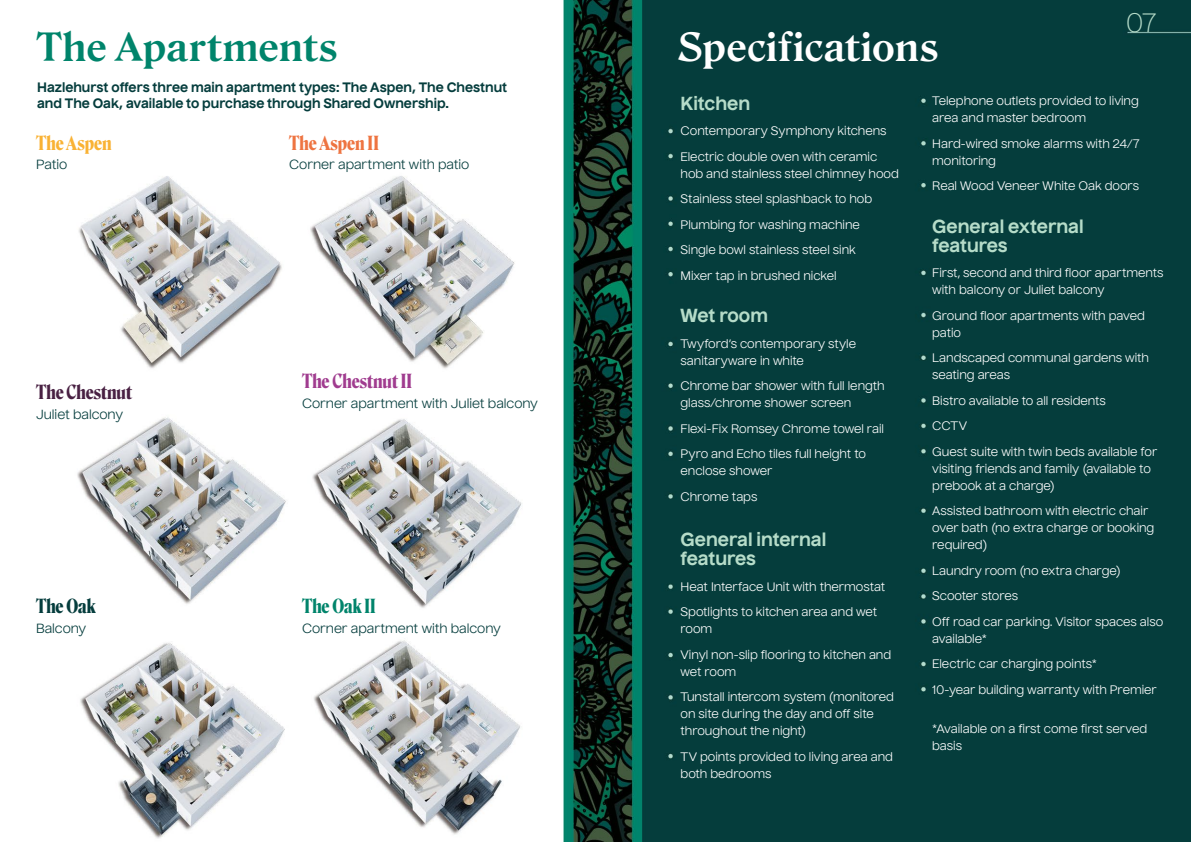
<style>
.page{position:relative;width:1191px;height:842px;background:#fff}
.page>*{position:absolute;margin:0;border:0;box-sizing:border-box;transform-origin:0 0}
.t1{font:700 38px "Roslindale Text";letter-spacing:-.015em;color:#fff}
.t2{font:700 38px "Roslindale Text";letter-spacing:-.01em;color:#00846b}
.t3{font:300 26px "Nuckle";color:#b6dcc9}
.t4{font:19px "Roslindale Variable Display";color:#a03c8f}
.t5{font:19px "Roslindale Variable Display";color:#492143}
.t6{font:19px "Roslindale Variable Display";color:#ee7441}
.t7{font:19px "Roslindale Variable Display";color:#f9b234}
.t8{font:19px "Roslindale Variable Display";letter-spacing:.005em;color:#00846b}
.t9{font:19px "Roslindale Variable Display";color:#053d3d}
.t10{font:700 18px/19px "Nuckle";letter-spacing:-.005em;color:#b6dcc9}
.t11{font:700 13px/16px "Nuckle";color:#053d3d}
.t12{font:13px "Nuckle";letter-spacing:-.005em;color:#053d3d}
.t13{font:12px/25.5px "Nuckle";letter-spacing:-.005em;color:#fff}
</style>
<div class="page">
<img style="left:77px;top:0;width:1114px;height:842px">
<h1 class="t2" style="left:36px;top:16px;width:304px">The Apartments</h1>
<p class="t11" style="left:37px;top:79px;width:472px">Hazlehurst offers three main apartment types: The Aspen, The Chestnut and The Oak, available to purchase through Shared Ownership.</p>
<h3 class="t7" style="left:36px;top:127px;width:77px">The Aspen</h3>
<p class="t12" style="left:36px;top:157px;width:33px">Patio</p>
<h3 class="t5" style="left:36px;top:377px;width:97px">The Chestnut</h3>
<p class="t12" style="left:36px;top:406px;width:89px">Juliet balcony</p>
<h3 class="t9" style="left:36px;top:591px;width:61px">The Oak</h3>
<p class="t12" style="left:36px;top:620px;width:52px">Balcony</p>
<h3 class="t6" style="left:289px;top:127px;width:91px">The Aspen II</h3>
<p class="t12" style="left:289px;top:157px;width:182px">Corner apartment with patio</p>
<h3 class="t4" style="left:302px;top:366px;width:111px">The Chestnut II</h3>
<p class="t12" style="left:302px;top:395px;width:237px">Corner apartment with Juliet balcony</p>
<h3 class="t8" style="left:302px;top:591px;width:75px">The Oak II</h3>
<p class="t12" style="left:302px;top:620px;width:200px">Corner apartment with balcony</p>
<h1 class="t1" style="left:677px;top:16px;width:263px">Specifications</h1>
<h2 class="t3" style="left:1126px;top:7px;width:31px">07</h2>
<h3 class="t10" style="left:680px;top:93px;width:71px">Kitchen</h3>
<p class="t13" style="left:680px;top:118px;width:207px">Contemporary Symphony kitchens<br>Electric double oven with ceramic</p>
<p class="t13" style="left:680px;top:161px;width:220px">hob and stainless steel chimney hood<br>Stainless steel splashback to hob<br>Plumbing for washing machine<br>Single bowl stainless steel sink<br>Mixer tap in brushed nickel</p>
<h3 class="t10" style="left:680px;top:306px;width:89px">Wet room</h3>
<p class="t13" style="left:680px;top:335px;width:177px;line-height:17px">Twyford’s contemporary style sanitaryware in white</p>
<p class="t13" style="left:680px;top:378px;width:206px;line-height:17px">Chrome bar shower with full length glass/chrome shower screen</p>
<p class="t13" style="left:680px;top:416px;width:205px">Flexi-Fix Romsey Chrome towel rail<br>Pyro and Echo tiles full height to</p>
<p class="t13" style="left:680px;top:458px;width:93px">enclose shower<br>Chrome taps</p>
<h3 class="t10" style="left:680px;top:530px;width:147px">General internal features</h3>
<p class="t13" style="left:680px;top:574px;width:206px">Heat Interface Unit with thermostat<br>Spotlights to kitchen area and wet</p>
<p class="t13" style="left:680px;top:616px;width:212px">room<br>Vinyl non-slip flooring to kitchen and</p>
<p class="t13" style="left:680px;top:659px;width:215px">wet room<br>Tunstall intercom system (monitored</p>
<p class="t13" style="left:680px;top:705px;width:195px;line-height:17px">on site during the day and off site throughout the night)</p>
<p class="t13" style="left:680px;top:748px;width:214px;line-height:17px">TV points provided to living area and both bedrooms</p>
<p class="t13" style="left:932px;top:92px;width:208px;line-height:17px">Telephone outlets provided to living area and master bedroom</p>
<p class="t13" style="left:932px;top:135px;width:209px;line-height:17px">Hard-wired smoke alarms with 24/7 monitoring</p>
<p class="t13" style="left:932px;top:173px;width:208px">Real Wood Veneer White Oak doors</p>
<h3 class="t10" style="left:932px;top:216px;width:153px">General external features</h3>
<p class="t13" style="left:932px;top:264px;width:233px;line-height:17px">First, second and third floor apartments with balcony or Juliet balcony</p>
<p class="t13" style="left:932px;top:307px;width:214px;line-height:17px">Ground floor apartments with paved patio</p>
<p class="t13" style="left:932px;top:349px;width:218px;line-height:17px">Landscaped communal gardens with seating areas</p>
<p class="t13" style="left:932px;top:388px;width:227px">Bistro available to all residents<br>CCTV<br>Guest suite with twin beds available for</p>
<p class="t13" style="left:932px;top:460px;width:220px;line-height:17px">visiting friends and family (available to prebook at a charge)</p>
<p class="t13" style="left:932px;top:502px;width:224px;line-height:17px">Assisted bathroom with electric chair over bath (no extra charge or booking required)</p>
<p class="t13" style="left:932px;top:558px;width:232px">Laundry room (no extra charge)<br>Scooter stores<br>Off road car parking. Visitor spaces also</p>
<p class="t13" style="left:932px;top:626px;width:226px">available*<br>Electric car charging points*<br>10-year building warranty with Premier</p>
<p class="t13" style="left:932px;top:720px;width:216px;line-height:17px">*Available on a first come first served basis</p>
</div>
